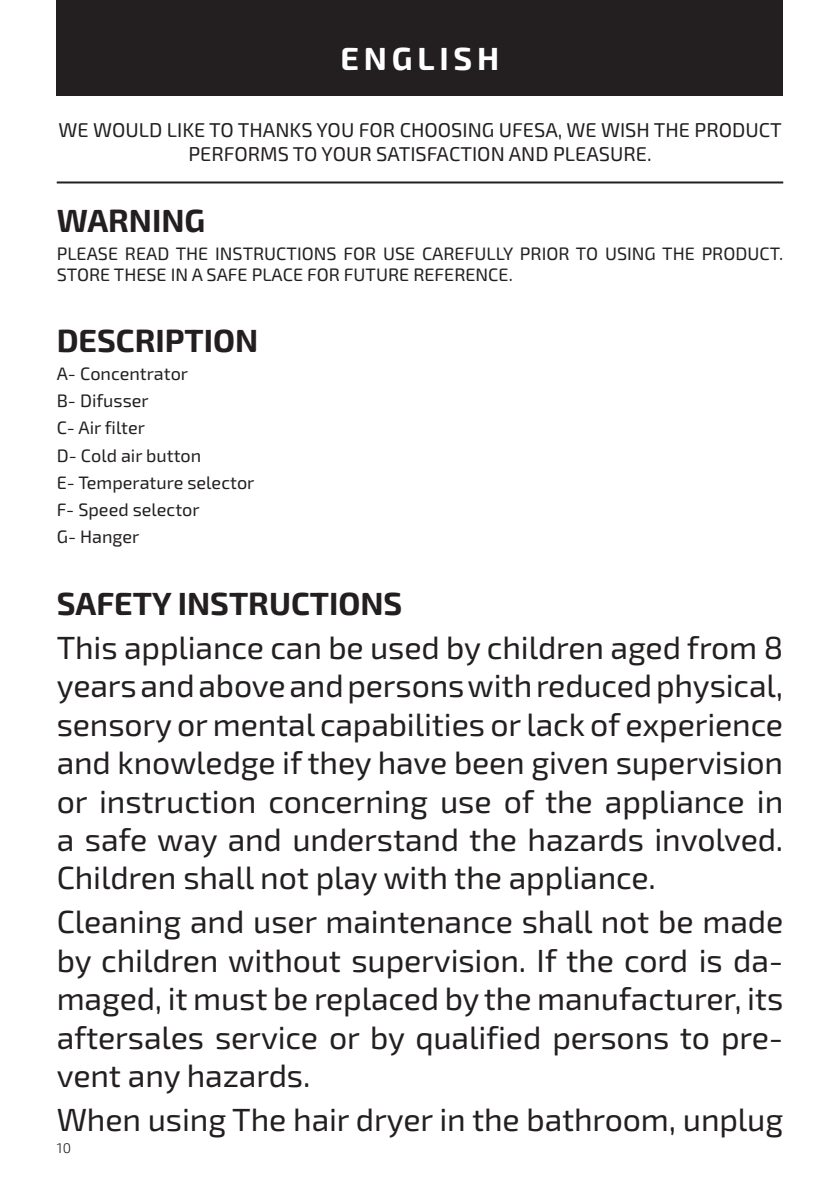
<style>
.page{position:relative;width:840px;height:1191px;background:#fff}
.page>*{position:absolute;margin:0;border:0;box-sizing:border-box;transform-origin:0 0}
.t1{font:32px/38.4px "Exo 2";letter-spacing:-.005em;color:#231f20;text-align:justify}
.t2{font:700 32px "Exo 2";color:#231f20}
.t3{font:700 32px "Exo 2";letter-spacing:.15em;color:#fff}
.t4{font:20px/24px "Exo 2";color:#231f20;text-align:center}
.t5{font:18px/27.2px "Exo 2";color:#231f20}
.t6{font:300 14px "Exo 2";color:#231f20}
</style>
<div class="page">
<div style="left:57px;top:0;width:725px;height:95px;background:#231f20"></div>
<hr style="left:57px;top:181px;width:725px;height:2px;background:#231f20">
<p class="t3" style="left:340px;top:36px;width:160px">ENGLISH</p>
<p class="t4" style="left:59px;top:118px;width:724px">WE WOULD LIKE TO THANKS YOU FOR CHOOSING UFESA, WE WISH THE PRODUCT<br>PERFORMS TO YOUR SATISFACTION AND PLEASURE.</p>
<p class="t2" style="left:57px;top:199px;width:150px">WARNING</p>
<p class="t5" style="left:57px;top:243px;width:727px;line-height:21.6px">PLEASE READ THE INSTRUCTIONS FOR USE CAREFULLY PRIOR TO USING THE PRODUCT.<br>STORE THESE IN A SAFE PLACE FOR FUTURE REFERENCE.</p>
<p class="t2" style="left:57px;top:319px;width:203px">DESCRIPTION</p>
<p class="t5" style="left:57px;top:360px;width:199px">A- Concentrator<br>B- Difusser<br>C- Air filter<br>D- Cold air button<br>E- Temperature selector<br>F- Speed selector<br>G- Hanger</p>
<p class="t2" style="left:57px;top:581px;width:347px">SAFETY INSTRUCTIONS</p>
<p class="t1" style="left:57px;top:629px;width:727px">This appliance can be used by children aged from 8 years and above and persons with reduced physical, sensory or mental capabilities or lack of experience and knowledge if they have been given supervision or instruction concerning use of the appliance in a safe way and understand the hazards involved.<br>Children shall not play with the appliance.</p>
<p class="t1" style="left:57px;top:903px;width:727px">Cleaning and user maintenance shall not be made by children without supervision. If the cord is da&shy;maged, it must be replaced by the manufacturer, its aftersales service or by qualified persons to pre&shy;vent any hazards.</p>
<p class="t1" style="left:57px;top:1101px;width:727px">When using The hair dryer in the bathroom, unplug</p>
<p class="t6" style="left:57px;top:1140px;width:16px">10</p>
</div>
